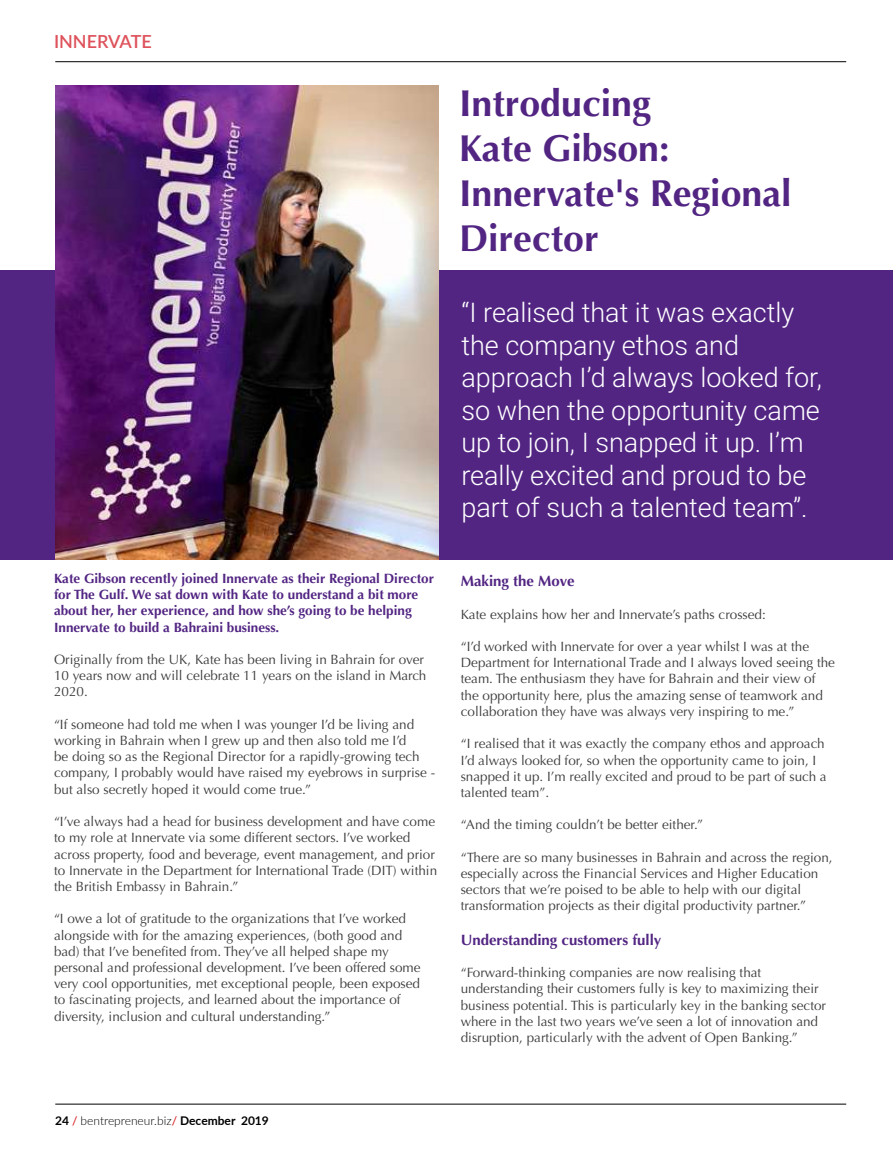
<style>
.page{position:relative;width:893px;height:1149px;background:#fff}
.page>*{position:absolute;margin:0;border:0;box-sizing:border-box;transform-origin:0 0}
.t1{font:700 37.5px/45px "Optima";color:#522583}
.t2{font:300 27px/32.4px "Roboto";color:#fff}
.t3{font:600 18px "Lato";color:#de525b}
.t4{font:700 15px "Optima";color:#522583}
.t5{font:13.5px/16.2px "Optima";color:#3c3c3b}
.t6{font:700 13.5px/16.2px "Optima";color:#522583}
.t7{font:300 12px "Lato";color:#000}
.s1{font-weight:700}
.s2{font-weight:400;color:#d61116}
</style>
<div class="page">
<hr style="left:55px;top:1103px;width:791px;height:1px;background:#000">
<hr style="left:55px;top:61px;width:791px;height:1px;background:#000">
<div style="left:0;top:270px;width:893px;height:289px;background:#522583"></div>
<img style="left:55px;top:85px;width:383px;height:474px">
<h3 class="t3" style="left:54px;top:29px;width:99px">INNERVATE</h3>
<p class="t6" style="left:54px;top:570px;width:382px">Kate Gibson recently joined Innervate as their Regional Director for The Gulf. We sat down with Kate to understand a bit more about her, her experience, and how she’s going to be helping Innervate to build a Bahraini business.</p>
<p class="t5" style="left:54px;top:651px;width:374px">Originally from the UK, Kate has been living in Bahrain for over<br>10 years now and will celebrate 11 years on the island in March<br>2020.</p>
<p class="t5" style="left:54px;top:716px;width:383px">“If someone had told me when I was younger I’d be living and working in Bahrain when I grew up and then also told me I’d<br>be doing so as the Regional Director for a rapidly-growing tech company, I probably would have raised my eyebrows in surprise - but also secretly hoped it would come true.”</p>
<p class="t5" style="left:54px;top:813px;width:385px">“I’ve always had a head for business development and have come to my role at Innervate via some different sectors. I’ve worked across property, food and beverage, event management, and prior to Innervate in the Department for International Trade (DIT) within the British Embassy in Bahrain.”</p>
<p class="t5" style="left:54px;top:910px;width:368px">“I owe a lot of gratitude to the organizations that I’ve worked alongside with for the amazing experiences, (both good and bad) that I’ve benefited from. They’ve all helped shape my personal and professional development. I’ve been offered some very cool opportunities, met exceptional people, been exposed to fascinating projects, and learned about the importance of diversity, inclusion and cultural understanding.”</p>
<h1 class="t1" style="left:459px;top:81px;width:334px">Introducing<br>Kate Gibson:<br>Innervate's Regional<br>Director</h1>
<h2 class="t2" style="left:461px;top:295px;width:362px">“I realised that it was exactly the company ethos and approach I’d always looked for, so when the opportunity came up to join, I snapped it up. I’m really excited and proud to be part of such a talented team”.</h2>
<p class="t4" style="left:461px;top:572px;width:115px">Making the Move</p>
<p class="t5" style="left:461px;top:606px;width:307px">Kate explains how her and Innervate’s paths crossed:</p>
<p class="t5" style="left:461px;top:638px;width:376px">“I’d worked with Innervate for over a year whilst I was at the Department for International Trade and I always loved seeing the team. The enthusiasm they have for Bahrain and their view of the opportunity here, plus the amazing sense of teamwork and collaboration they have was always very inspiring to me.”</p>
<p class="t5" style="left:461px;top:735px;width:367px">“I realised that it was exactly the company ethos and approach I’d always looked for, so when the opportunity came to join, I snapped it up. I’m really excited and proud to be part of such a talented team”.</p>
<p class="t5" style="left:461px;top:816px;width:244px">“And the timing couldn’t be better either.”</p>
<p class="t5" style="left:461px;top:849px;width:373px">“There are so many businesses in Bahrain and across the region, especially across the Financial Services and Higher Education sectors that we’re poised to be able to help with our digital transformation projects as their digital productivity partner.”</p>
<p class="t4" style="left:461px;top:930px;width:202px">Understanding customers fully</p>
<p class="t5" style="left:461px;top:964px;width:367px">“Forward-thinking companies are now realising that understanding their customers fully is key to maximizing their business potential. This is particularly key in the banking sector where in the last two years we’ve seen a lot of innovation and disruption, particularly with the advent of Open Banking.”</p>
<p class="t7" style="left:55px;top:1111px;width:215px"><span class="s1">24</span> <span class="s2">/</span> bentrepreneur.biz<span class="s2">/</span> <span class="s1">December 2019</span></p>
</div>
